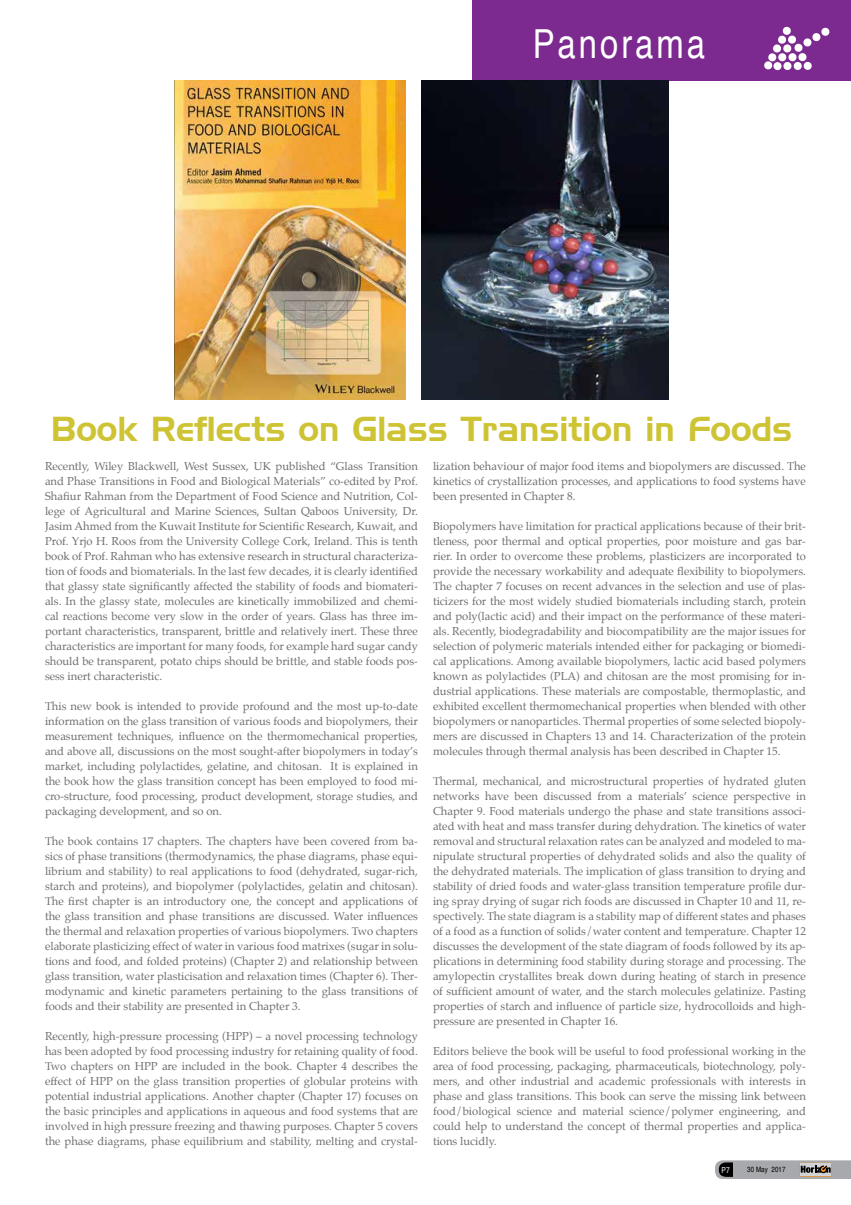
<style>
.page{position:relative;width:851px;height:1205px;background:#fff}
.page>*{position:absolute;margin:0;border:0;box-sizing:border-box;transform-origin:0 0}
.t1{font:condensed 40px "Helvetica";letter-spacing:.075em;color:#fff}
.t2{font:33.75px "Handel Gothic BT";color:#cdc333}
.t3{font:11.25px/15px "Palatino";color:#6d6e71;text-align:justify}
.t4{font:condensed 8.12px "Helvetica";color:#fff}
.t5{font:condensed 7.5px "Helvetica";letter-spacing:.01em;color:#000}
</style>
<div class="page">
<div style="left:471px;top:0;width:379px;height:81px;background:#7c2a90"></div>
<svg style="left:764px;top:27px;width:65px;height:43px"></svg>
<svg style="left:715px;top:1160px;width:135px;height:19px"></svg>
<img style="left:421px;top:81px;width:247px;height:318px">
<img style="left:174px;top:81px;width:231px;height:318px">
<h1 class="t1" style="left:532px;top:19px;width:174px">Panorama</h1>
<h2 class="t2" style="left:51px;top:409px;width:742px">Book Reflects on Glass Transition in Foods</h2>
<p class="t3" style="left:45px;top:459px;width:374px">Recently, Wiley Blackwell, West Sussex, UK published “Glass Transition and Phase Transitions in Food and Biological Materials” co-edited by Prof.<br>Shafiur Rahman from the Department of Food Science and Nutrition, Col&shy;lege of Agricultural and Marine Sciences, Sultan Qaboos University, Dr.<br>Jasim Ahmed from the Kuwait Institute for Scientific Research, Kuwait, and Prof. Yrjo H. Roos from the University College Cork, Ireland. This is tenth book of Prof. Rahman who has extensive research in structural characteriza&shy;tion of foods and biomaterials. In the last few decades, it is clearly identified that glassy state significantly affected the stability of foods and biomateri&shy;als. In the glassy state, molecules are kinetically immobilized and chemi&shy;cal reactions become very slow in the order of years. Glass has three im&shy;portant characteristics, transparent, brittle and relatively inert. These three characteristics are important for many foods, for example hard sugar candy should be transparent, potato chips should be brittle, and stable foods pos&shy;sess inert characteristic.</p>
<p class="t3" style="left:45px;top:699px;width:374px">This new book is intended to provide profound and the most up-to-date information on the glass transition of various foods and biopolymers, their measurement techniques, influence on the thermomechanical properties, and above all, discussions on the most sought-after biopolymers in today’s market, including polylactides, gelatine, and chitosan. It is explained in the book how the glass transition concept has been employed to food mi&shy;cro-structure, food processing, product development, storage studies, and packaging development, and so on.</p>
<p class="t3" style="left:45px;top:834px;width:374px">The book contains 17 chapters. The chapters have been covered from ba&shy;sics of phase transitions (thermodynamics, the phase diagrams, phase equi&shy;librium and stability) to real applications to food (dehydrated, sugar-rich, starch and proteins), and biopolymer (polylactides, gelatin and chitosan).<br>The first chapter is an introductory one, the concept and applications of the glass transition and phase transitions are discussed. Water influences the thermal and relaxation properties of various biopolymers. Two chapters elaborate plasticizing effect of water in various food matrixes (sugar in solu&shy;tions and food, and folded proteins) (Chapter 2) and relationship between glass transition, water plasticisation and relaxation times (Chapter 6). Ther&shy;modynamic and kinetic parameters pertaining to the glass transitions of foods and their stability are presented in Chapter 3.</p>
<p class="t3" style="left:45px;top:1029px;width:374px">Recently, high-pressure processing (HPP) – a novel processing technology has been adopted by food processing industry for retaining quality of food.<br>Two chapters on HPP are included in the book. Chapter 4 describes the effect of HPP on the glass transition properties of globular proteins with potential industrial applications. Another chapter (Chapter 17) focuses on the basic principles and applications in aqueous and food systems that are involved in high pressure freezing and thawing purposes. Chapter 5 covers the phase diagrams, phase equilibrium and stability, melting and crystal-</p>
<p class="t3" style="left:433px;top:459px;width:374px">lization behaviour of major food items and biopolymers are discussed. The kinetics of crystallization processes, and applications to food systems have been presented in Chapter 8.</p>
<p class="t3" style="left:433px;top:519px;width:374px">Biopolymers have limitation for practical applications because of their brit&shy;tleness, poor thermal and optical properties, poor moisture and gas bar&shy;rier. In order to overcome these problems, plasticizers are incorporated to provide the necessary workability and adequate flexibility to biopolymers.<br>The chapter 7 focuses on recent advances in the selection and use of plas&shy;ticizers for the most widely studied biomaterials including starch, protein and poly(lactic acid) and their impact on the performance of these materi&shy;als. Recently, biodegradability and biocompatibility are the major issues for selection of polymeric materials intended either for packaging or biomedi&shy;cal applications. Among available biopolymers, lactic acid based polymers known as polylactides (PLA) and chitosan are the most promising for in&shy;dustrial applications. These materials are compostable, thermoplastic, and exhibited excellent thermomechanical properties when blended with other biopolymers or nanoparticles. Thermal properties of some selected biopoly&shy;mers are discussed in Chapters 13 and 14. Characterization of the protein molecules through thermal analysis has been described in Chapter 15.</p>
<p class="t3" style="left:433px;top:774px;width:374px">Thermal, mechanical, and microstructural properties of hydrated gluten networks have been discussed from a materials’ science perspective in Chapter 9. Food materials undergo the phase and state transitions associ&shy;ated with heat and mass transfer during dehydration. The kinetics of water removal and structural relaxation rates can be analyzed and modeled to ma&shy;nipulate structural properties of dehydrated solids and also the quality of the dehydrated materials. The implication of glass transition to drying and stability of dried foods and water-glass transition temperature profile dur&shy;ing spray drying of sugar rich foods are discussed in Chapter 10 and 11, re&shy;spectively. The state diagram is a stability map of different states and phases of a food as a function of solids/water content and temperature. Chapter 12 discusses the development of the state diagram of foods followed by its ap&shy;plications in determining food stability during storage and processing. The amylopectin crystallites break down during heating of starch in presence of sufficient amount of water, and the starch molecules gelatinize. Pasting properties of starch and influence of particle size, hydrocolloids and high&shy;pressure are presented in Chapter 16.</p>
<p class="t3" style="left:433px;top:1044px;width:374px">Editors believe the book will be useful to food professional working in the area of food processing, packaging, pharmaceuticals, biotechnology, poly&shy;mers, and other industrial and academic professionals with interests in phase and glass transitions. This book can serve the missing link between food/biological science and material science/polymer engineering, and could help to understand the concept of thermal properties and applica&shy;tions lucidly.</p>
<p class="t4" style="left:721px;top:1164px;width:10px">P7</p>
<p class="t5" style="left:747px;top:1164px;width:40px">30 May 2017</p>
</div>
